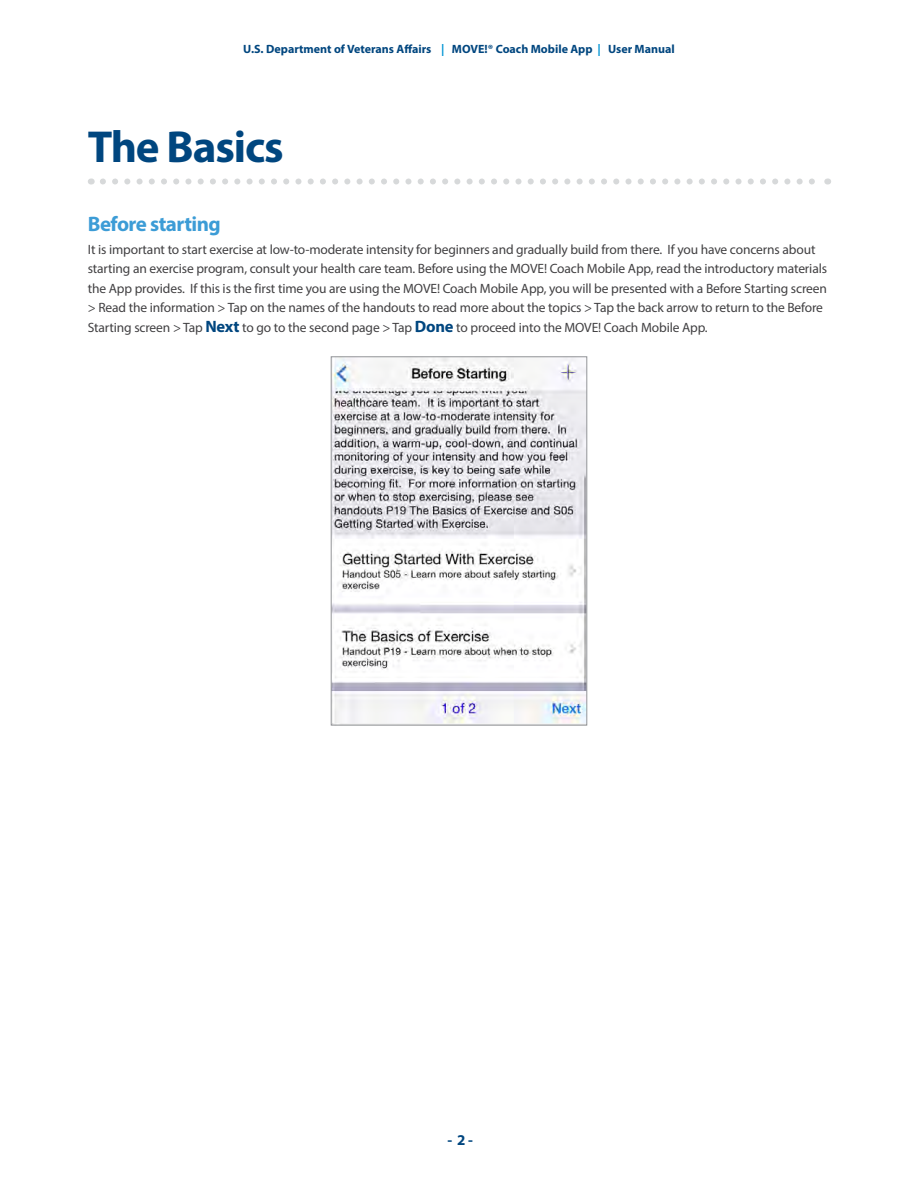
<style>
.page{position:relative;width:918px;height:1188px;background:#fff}
.page>*{position:absolute;margin:0;border:0;box-sizing:border-box;transform-origin:0 0}
.t1{font:700 45px "Myriad Pro";letter-spacing:-.025em;color:#00467f}
.t2{font:700 21px "Myriad Pro";letter-spacing:-.025em;color:#3c9cd6}
.t3{font:700 15px "Myriad Pro";color:#00467f}
.t4{font:13.5px/19.5px "Myriad Pro";letter-spacing:-.01em;color:#414042}
.t5{font:700 12px "Myriad Pro";color:#00467f}
.s1{color:#0194d3}
.s2{font-weight:700;font-size:16.5px;color:#00467f}
</style>
<div class="page">
<svg style="left:103px;top:178px;width:712px;height:6px"></svg>
<img style="left:333px;top:358px;width:252px;height:365px">
<div style="left:331px;top:356px;width:256px;height:369px;border:1px solid #939598"></div>
<p class="t5" style="left:243px;top:41px;width:433px">U.S. Department of Veterans Affairs <span class="s1">|</span> MOVE!® Coach Mobile App <span class="s1">|</span> User Manual</p>
<h4 class="t1" style="left:88px;top:117px;width:197px">The Basics</h4>
<h4 class="t2" style="left:88px;top:210px;width:135px">Before starting</h4>
<p class="t4" style="left:88px;top:239px;width:741px">It is important to start exercise at low-to-moderate intensity for beginners and gradually build from there. If you have concerns about starting an exercise program, consult your health care team. Before using the MOVE! Coach Mobile App, read the introductory materials the App provides. If this is the first time you are using the MOVE! Coach Mobile App, you will be presented with a Before Starting screen &gt; Read the information &gt; Tap on the names of the handouts to read more about the topics &gt; Tap the back arrow to return to the Before Starting screen &gt; Tap <span class="s2">Next</span> to go to the second page &gt; Tap <span class="s2">Done</span> to proceed into the MOVE! Coach Mobile App.</p>
<p class="t3" style="left:448px;top:1130px;width:27px">- 2-</p>
</div>
